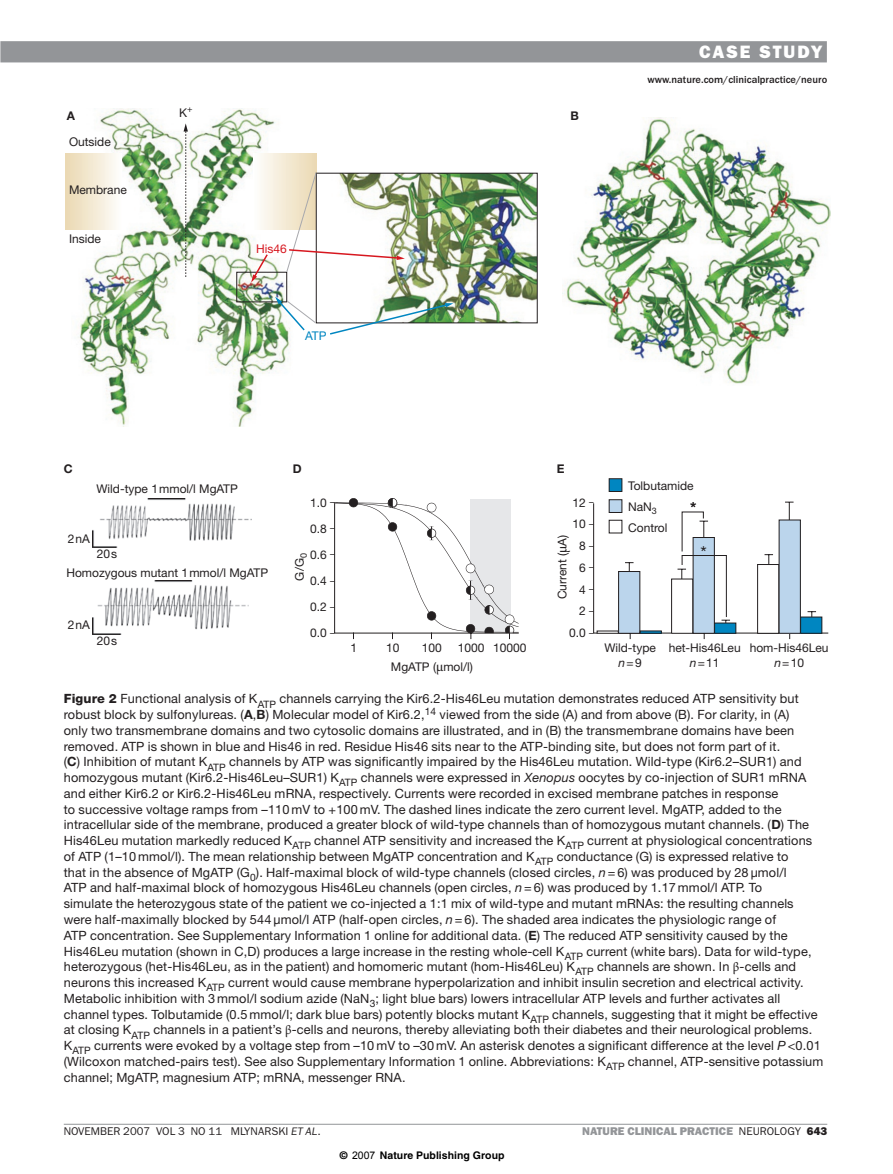
<style>
.page{position:relative;width:893px;height:1174px;background:#fff}
.page>*{position:absolute;margin:0;border:0;box-sizing:border-box;transform-origin:0 0}
.t1{font:800 18px "Franklin Gothic";letter-spacing:.1em;color:#fff}
.t2{font:18px "Helvetica Neue Roman 2";color:#231f20}
.t3{font:12.75px/15.8px "Helvetica Neue";letter-spacing:.01em;color:#231f20}
.t4{font:12px/21.8px "Helvetica Neue Roman 2";color:#231f20;text-align:center}
.t5{font:12px "Helvetica Neue Roman 2";color:#d7171f}
.t6{font:700 12px "Helvetica Neue";color:#231f20}
.t7{font:12px "Helvetica Neue Roman 2";color:#0086c1}
.t8{font:11.25px "Franklin Gothic";color:#231f20}
.t9{font:800 11.25px "Franklin Gothic";color:#939598}
.t10{font:500 10.5px "Franklin Gothic";color:#231f20}
.t11{font:700 10.5px "Helvetica";color:#000}
.s1{font-size:9px}
.s2{font-family:"Helvetica Neue Italic 2"}
.s3{font-family:"Minion Pro";font-size:14.25px}
.s4{font-weight:800}
.s5{font-weight:700}
.s6{font-style:italic}
.s7{font-family:"Minion Pro Regular 2"}
.s8{font-weight:400;color:#231f20}
.s9{color:#231f20}
.s10{font-family:"Arial";font-weight:400}
</style>
<div class="page">
<div style="left:0;top:41px;width:827px;height:21px;background:#939598"></div>
<hr style="left:64px;top:1123px;width:763px;height:1px;background:#939598">
<img style="left:78px;top:108px;width:212px;height:318px">
<img style="left:564px;top:118px;width:267px;height:266px">
<div style="left:66px;top:153px;width:55px;height:77px;background:linear-gradient(to right,#ebd9b2,#fefdfa)"></div>
<div style="left:253px;top:153px;width:63px;height:77px;background:linear-gradient(to right,#fefefc,#ebd9b3)"></div>
<img style="left:236px;top:172px;width:302px;height:152px">
<img style="left:93px;top:499px;width:158px;height:48px">
<img style="left:93px;top:581px;width:156px;height:53px">
<svg style="left:334px;top:501px;width:495px;height:139px"></svg>
<svg style="left:334px;top:498px;width:185px;height:135px"></svg>
<div style="left:758px;top:564px;width:21px;height:69px;background:#fff"></div>
<div style="left:757px;top:564px;width:22px;height:69px;border:1px solid #231f20"></div>
<div style="left:779px;top:520px;width:21px;height:113px;background:#bbd5ec"></div>
<div style="left:779px;top:519px;width:22px;height:114px;border:1px solid #231f20"></div>
<div style="left:801px;top:617px;width:21px;height:16px;background:#0086c1"></div>
<div style="left:800px;top:616px;width:22px;height:17px;border:1px solid #231f20"></div>
<div style="left:672px;top:579px;width:21px;height:54px;background:#fff"></div>
<div style="left:671px;top:578px;width:22px;height:55px;border:1px solid #231f20"></div>
<div style="left:693px;top:537px;width:21px;height:96px;background:#bbd5ec"></div>
<div style="left:715px;top:623px;width:21px;height:10px;background:#0086c1"></div>
<div style="left:714px;top:622px;width:22px;height:11px;border:1px solid #231f20"></div>
<div style="left:619px;top:571px;width:21px;height:62px;background:#bbd5ec"></div>
<div style="left:618px;top:571px;width:22px;height:62px;border:1px solid #231f20"></div>
<svg style="left:184px;top:123px;width:4px;height:154px"></svg>
<svg style="left:251px;top:253px;width:18px;height:29px"></svg>
<img style="left:275px;top:172px;width:178px;height:164px">
<svg style="left:681px;top:511px;width:46px;height:107px"></svg>
<div style="left:609px;top:479px;width:13px;height:12px;background:#0086c1"></div>
<div style="left:609px;top:478px;width:13px;height:14px;border:1px solid #231f20"></div>
<div style="left:609px;top:500px;width:13px;height:12px;background:#bbd5ec"></div>
<div style="left:609px;top:499px;width:13px;height:14px;border:1px solid #231f20"></div>
<div style="left:609px;top:520px;width:13px;height:13px;background:#fff"></div>
<div style="left:609px;top:520px;width:13px;height:13px;border:1px solid #231f20"></div>
<h1 class="t1" style="left:699px;top:41px;width:125px">CASE STUDY</h1>
<p class="t4" style="left:179px;top:102px;width:15px">K<sup>+</sup></p>
<p class="t6" style="left:67px;top:109px;width:10px">A</p>
<p class="t6" style="left:571px;top:109px;width:10px">B</p>
<p class="t4" style="left:69px;top:131px;width:43px">Outside</p>
<p class="t4" style="left:69px;top:179px;width:59px">Membrane</p>
<p class="t4" style="left:69px;top:228px;width:34px">Inside</p>
<p class="t5" style="left:256px;top:241px;width:32px">His46</p>
<p class="t7" style="left:305px;top:328px;width:23px">ATP</p>
<p class="t6" style="left:64px;top:461px;width:10px">C</p>
<p class="t6" style="left:293px;top:461px;width:10px">D</p>
<p class="t6" style="left:557px;top:461px;width:9px">E</p>
<p class="t10" style="left:647px;top:73px;width:181px">www.nature.com/clinicalpractice/neuro</p>
<p class="t4" style="left:96px;top:477px;width:143px">Wild-type 1mmol/l MgATP</p>
<p class="t4" style="left:68px;top:527px;width:24px">2nA</p>
<p class="t4" style="left:97px;top:542px;width:22px">20s</p>
<p class="t4" style="left:66px;top:561px;width:203px">Homozygous mutant 1mmol/l MgATP</p>
<p class="t4" style="left:68px;top:613px;width:24px">2nA</p>
<p class="t4" style="left:97px;top:630px;width:22px">20s</p>
<p class="t4" style="left:628px;top:475px;width:67px;line-height:21px;text-align:left">Tolbutamide<br>NaN<sub>3<br></sub>Control</p>
<p class="t4" style="left:310px;top:489px;width:26px;line-height:26.1px;text-align:justify">1.0 <span class="s1">– </span>0.8 <span class="s1">– </span>0.6 <span class="s1">– </span>0.4 <span class="s1">– </span>0.2 <span class="s1">– </span>0.0 <span class="s1">–</span></p>
<p class="t4" style="left:569px;top:491px;width:26px;text-align:right">12 <span class="s1">–<br></span>10 <span class="s1">–<br></span>8 <span class="s1">–<br></span>6 <span class="s1">–<br></span>4 <span class="s1">–<br></span>2 <span class="s1">–<br></span>0.0 <span class="s1">–</span></p>
<p class="t4" style="left:350px;top:637px;width:8px">1</p>
<p class="t4" style="left:604px;top:641px;width:53px;line-height:14.4px">Wild-type <span class="s2">n</span>=9</p>
<h1 class="t2" style="left:690px;top:497px;width:8px">*</h1>
<p class="t4" style="left:551px;top:599px;width:66px;rotate:-90deg">Current (<span class="s3">μ</span>A)</p>
<h1 class="t2" style="left:701px;top:542px;width:8px">*</h1>
<p class="t4" style="left:289px;top:580px;width:29px;rotate:-90deg">G/G<sub>0</sub></p>
<p class="t4" style="left:669px;top:641px;width:74px;line-height:14.4px">het-His46Leu <span class="s2">n</span>=11</p>
<p class="t4" style="left:750px;top:641px;width:80px;line-height:14.4px">hom-His46Leu <span class="s2">n</span>=10</p>
<p class="t4" style="left:386px;top:637px;width:15px">10</p>
<p class="t4" style="left:422px;top:637px;width:22px">100</p>
<p class="t4" style="left:391px;top:639px;width:137px;line-height:18.5px;text-align:left;text-indent:67px">1000 10000<br>MgATP (<span class="s3">μ</span>mol/l)</p>
<p class="t3" style="left:64px;top:691px;width:761px"><span class="s4">Figure 2</span> Functional analysis of K<sub>ATP</sub> channels carrying the Kir6.2-His46Leu mutation demonstrates reduced ATP sensitivity but robust block by sulfonylureas. (<span class="s5">A</span>,<span class="s5">B</span>) Molecular model of Kir6.2,<sup>14</sup> viewed from the side (A) and from above (B). For clarity, in (A)<br>only two transmembrane domains and two cytosolic domains are illustrated, and in (B) the transmembrane domains have been removed. ATP is shown in blue and His46 in red. Residue His46 sits near to the ATP-binding site, but does not form part of it.<br>(<span class="s5">C</span>) Inhibition of mutant K<sub>ATP</sub> channels by ATP was significantly impaired by the His46Leu mutation. Wild-type (Kir6.2–SUR1) and homozygous mutant (Kir6.2-His46Leu–SUR1) K<sub>ATP</sub> channels were expressed in <span class="s6">Xenopus</span> oocytes by co-injection of SUR1 mRNA and either Kir6.2 or Kir6.2-His46Leu mRNA, respectively. Currents were recorded in excised membrane patches in response<br>to successive voltage ramps from –110 mV to +100 mV. The dashed lines indicate the zero current level. MgATP, added to the intracellular side of the membrane, produced a greater block of wild-type channels than of homozygous mutant channels. (<span class="s5">D</span>) The His46Leu mutation markedly reduced K<sub>ATP</sub> channel ATP sensitivity and increased the K<sub>ATP</sub> current at physiological concentrations of ATP (1–10 mmol/l). The mean relationship between MgATP concentration and K<sub>ATP</sub> conductance (G) is expressed relative to<br>that in the absence of MgATP (G<sub>0</sub>). Half-maximal block of wild-type channels (closed circles, <span class="s6">n</span>=6) was produced by 28 µmol/l<br>ATP and half-maximal block of homozygous His46Leu channels (open circles, <span class="s6">n</span>=6) was produced by 1.17 mmol/l ATP. To<br>simulate the heterozygous state of the patient we co-injected a 1:1 mix of wild-type and mutant mRNAs: the resulting channels were half-maximally blocked by 544 µmol/l ATP (half-open circles, <span class="s6">n</span>=6). The shaded area indicates the physiologic range of<br>ATP concentration. See Supplementary Information 1 online for additional data. (<span class="s5">E</span>) The reduced ATP sensitivity caused by the His46Leu mutation (shown in C,D) produces a large increase in the resting whole-cell K<sub>ATP</sub> current (white bars). Data for wild-type, heterozygous (het-His46Leu, as in the patient) and homomeric mutant (hom-His46Leu) K<sub>ATP</sub> channels are shown. In <span class="s7">β</span>-cells and neurons this increased K<sub>ATP</sub> current would cause membrane hyperpolarization and inhibit insulin secretion and electrical activity.<br>Metabolic inhibition with 3 mmol/l sodium azide (NaN<sub>3</sub>; light blue bars) lowers intracellular ATP levels and further activates all channel types. Tolbutamide (0.5 mmol/l; dark blue bars) potently blocks mutant K<sub>ATP</sub> channels, suggesting that it might be effective at closing K<sub>ATP</sub> channels in a patient’s <span class="s7">β</span>-cells and neurons, thereby alleviating both their diabetes and their neurological problems.<br>K<sub>ATP</sub> currents were evoked by a voltage step from –10 mV to –30 mV. An asterisk denotes a significant difference at the level <span class="s6">P</span>&lt;0.01 (Wilcoxon matched-pairs test). See also Supplementary Information 1 online. Abbreviations: K<sub>ATP</sub> channel, ATP-sensitive potassium channel; MgATP, magnesium ATP; mRNA, messenger RNA.</p>
<p class="t8" style="left:64px;top:1125px;width:259px">NOVEMBER 2007 VOL 3 NO 11 M LYNARSKI <span class="s6">ET AL</span>.</p>
<p class="t9" style="left:582px;top:1124px;width:246px">NATURE CLINICAL PRACTICE <span class="s8">NEUROLOGY</span> <span class="s9">643</span></p>
<p class="t11" style="left:340px;top:1148px;width:166px">© <span class="s10">2007</span> Nature Publishing Group</p>
</div>
